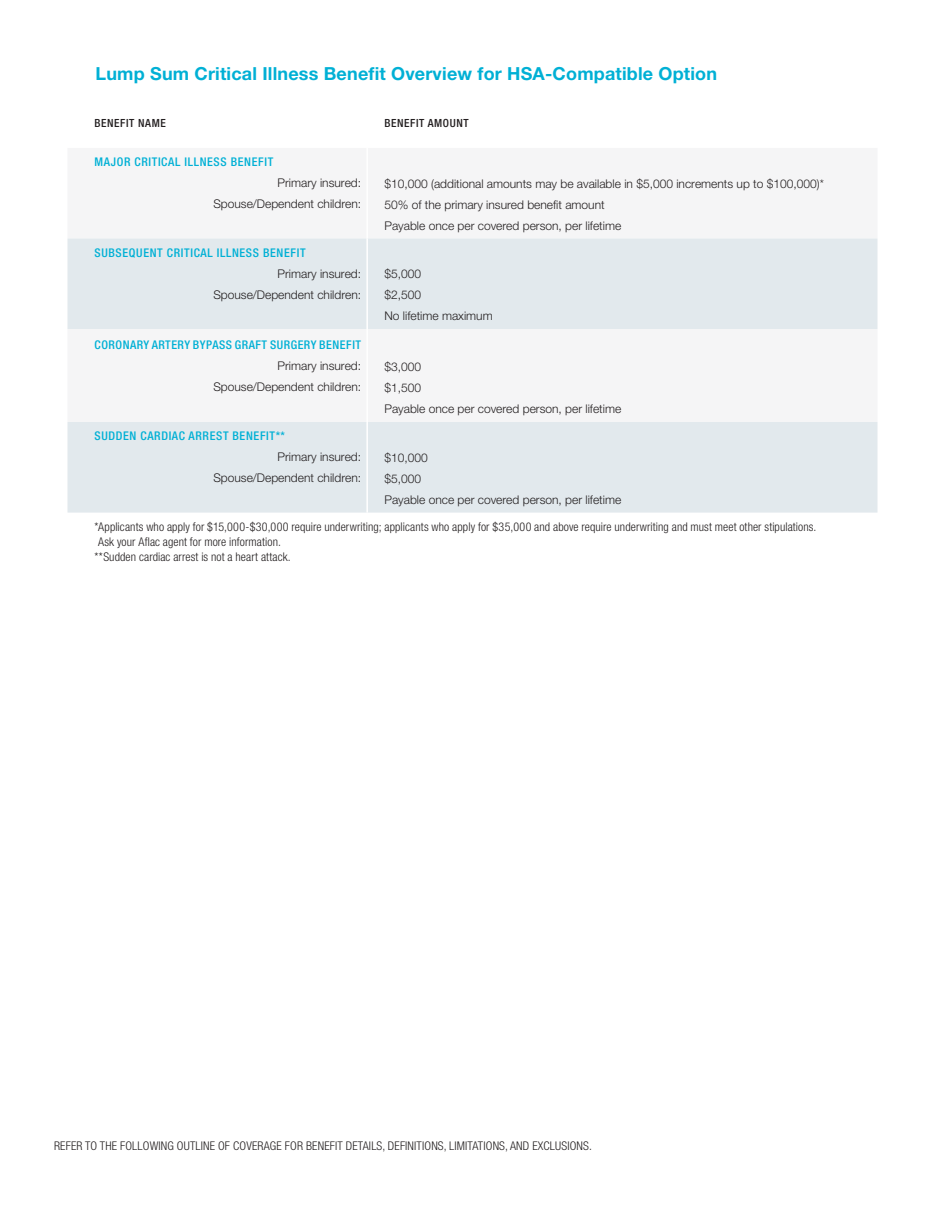
<style>
.page{position:relative;width:945px;height:1215px;background:#fff}
.page>*{position:absolute;margin:0;border:0;box-sizing:border-box;transform-origin:0 0}
.t1{font:700 18px "Helvetica Neue CELT";letter-spacing:.01em;color:#00b0d5}
.t2{font:300 12px/21px "Helvetica Neue CELT";color:#231f20;text-align:right}
.t3{font:300 condensed 12px "Helvetica Neue LTCE";letter-spacing:.01em;color:#231f20}
.t4{font:500 condensed 12px "Helvetica Neue LTCE";letter-spacing:.055em;color:#00b0d5}
.t5{font:500 condensed 11.25px "Helvetica Neue LTCE";letter-spacing:.055em;color:#231f20}
</style>
<div class="page">
<svg style="left:68px;top:238px;width:809px;height:1px"></svg>
<div style="left:68px;top:239px;width:810px;height:90px;background:#e2e9ed"></div>
<div style="left:68px;top:422px;width:810px;height:91px;background:#e2e9ed"></div>
<hr style="left:366px;top:148px;width:2px;height:91px;background:#fff">
<hr style="left:366px;top:239px;width:2px;height:90px;background:#fff">
<hr style="left:366px;top:422px;width:2px;height:91px;background:#fff">
<h1 class="t1" style="left:96px;top:63px;width:623px">Lump Sum Critical Illness Benefit Overview for HSA-Compatible Option</h1>
<p class="t5" style="left:95px;top:116px;width:73px">BENEFIT NAME</p>
<p class="t5" style="left:385px;top:116px;width:86px">BENEFIT AMOUNT</p>
<p class="t4" style="left:95px;top:155px;width:180px">MAJOR CRITICAL ILLNESS BENEFIT</p>
<p class="t2" style="left:213px;top:173px;width:149px">Primary insured:<br>Spouse/Dependent children:</p>
<p class="t2" style="left:384px;top:173px;width:441px;text-align:left">$10,000 (additional amounts may be available in $5,000 increments up to $100,000)*<br>50% of the primary insured benefit amount<br>Payable once per covered person, per lifetime</p>
<p class="t4" style="left:95px;top:246px;width:213px">SUBSEQUENT CRITICAL ILLNESS BENEFIT</p>
<p class="t2" style="left:213px;top:263px;width:149px">Primary insured:<br>Spouse/Dependent children:</p>
<p class="t2" style="left:384px;top:263px;width:110px;text-align:left">$5,000<br>$2,500<br>No lifetime maximum</p>
<p class="t4" style="left:95px;top:337px;width:268px">CORONARY ARTERY BYPASS GRAFT SURGERY BENEFIT</p>
<p class="t2" style="left:213px;top:355px;width:149px">Primary insured:<br>Spouse/Dependent children:</p>
<p class="t2" style="left:384px;top:356px;width:238px;text-align:left">$3,000<br>$1,500<br>Payable once per covered person, per lifetime</p>
<p class="t4" style="left:95px;top:429px;width:192px">SUDDEN CARDIAC ARREST BENEFIT**</p>
<p class="t2" style="left:213px;top:447px;width:149px">Primary insured:<br>Spouse/Dependent children:</p>
<p class="t2" style="left:384px;top:447px;width:238px;text-align:left">$10,000<br>$5,000<br>Payable once per covered person, per lifetime</p>
<p class="t3" style="left:94px;top:520px;width:723px">*Applicants who apply for $15,000-$30,000 require underwriting; applicants who apply for $35,000 and above require underwriting and must meet other stipulations.</p>
<p class="t3" style="left:98px;top:535px;width:184px">Ask your Aflac agent for more information.</p>
<p class="t3" style="left:94px;top:550px;width:198px">**Sudden cardiac arrest is not a heart attack.</p>
<p class="t3" style="left:54px;top:1139px;width:539px">REFER TO THE FOLLOWING OUTLINE OF COVERAGE FOR BENEFIT DETAILS, DEFINITIONS, LIMITATIONS, AND EXCLUSIONS.</p>
</div>
